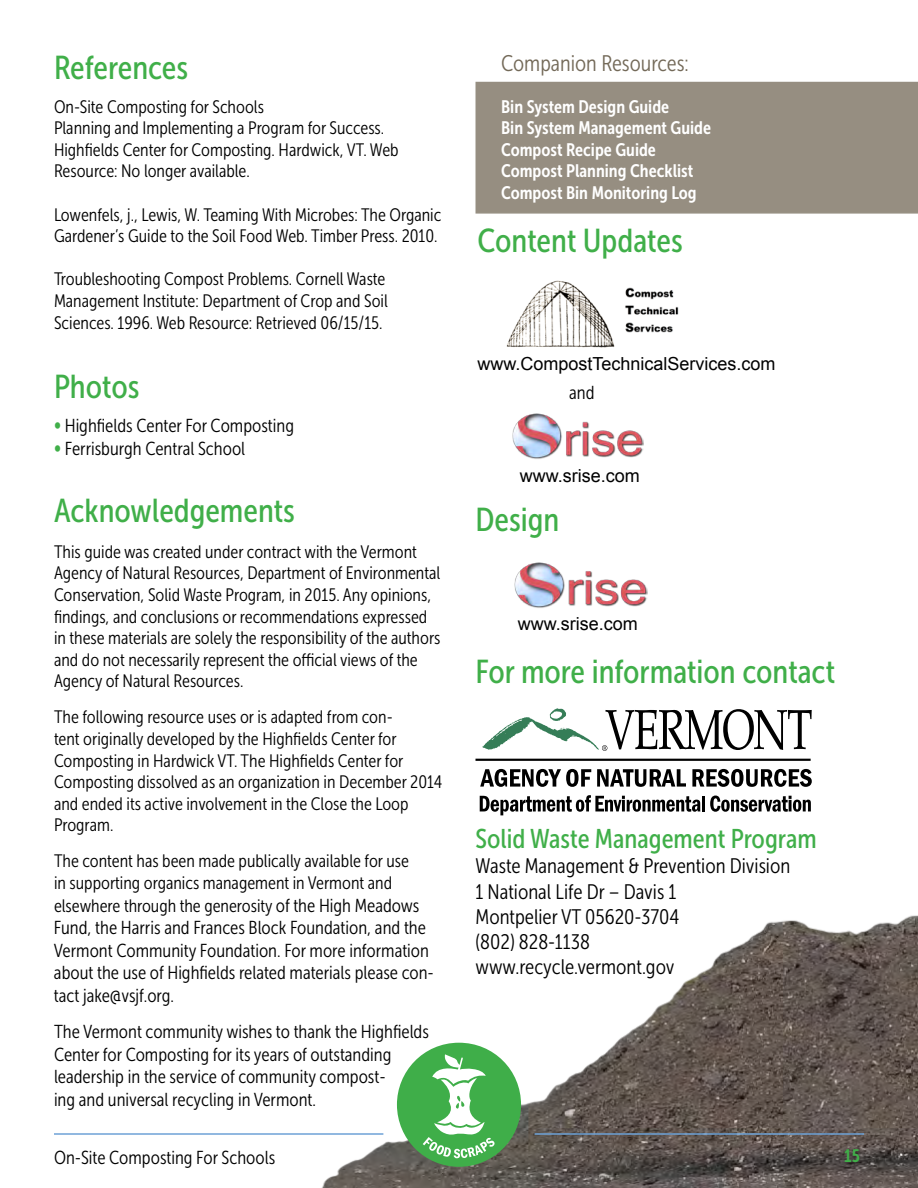
<style>
.page{position:relative;width:918px;height:1188px;background:#fff}
.page>*{position:absolute;margin:0;border:0;box-sizing:border-box;transform-origin:0 0}
.t1{font:33px "Museo Sans Cond 500";color:#40af49}
.t2{font:27px "Museo Sans Cond 500";color:#40af49}
.t3{font:22.5px "Museo Sans Cond 300";color:#736958}
.t4{font:21px/25.2px "Museo Sans Cond 300";color:#000}
.t5{font:18.75px/22.5px "Museo Sans Cond 300";color:#000}
.t6{font:18px/21.6px "Museo Sans Cond 300";color:#000}
.t7{font:18px/21.6px "Museo Sans Cond 700";color:#fff}
.t8{font:18px "Arial";color:#000}
.t9{font:18px "Museo Sans Cond 700";color:#40af49}
.s1{color:#40af49}
.s2{font-size:18.75px}
</style>
<div class="page">
<img style="left:322px;top:915px;width:596px;height:273px">
<img style="left:506px;top:280px;width:173px;height:68px">
<img style="left:514px;top:562px;width:133px;height:46px">
<svg style="left:482px;top:708px;width:330px;height:43px"></svg>
<hr style="left:476px;top:759px;width:335px;height:2px;background:#000">
<svg style="left:480px;top:769px;width:111px;height:18px"></svg>
<svg style="left:597px;top:769px;width:89px;height:18px"></svg>
<svg style="left:692px;top:769px;width:120px;height:18px"></svg>
<svg style="left:480px;top:795px;width:220px;height:20px"></svg>
<hr style="left:702px;top:796px;width:3px;height:15px;background:#000">
<svg style="left:710px;top:796px;width:101px;height:16px"></svg>
<div style="left:397px;top:1043px;width:124px;height:124px;background:#3fae49;border-radius:50%"></div>
<svg style="left:423px;top:1054px;width:72px;height:104px"></svg>
<hr style="left:535px;top:1133px;width:329px;height:2px;background:#6da2d7">
<hr style="left:54px;top:1133px;width:329px;height:2px;background:#6da2d7">
<img style="left:512px;top:413px;width:131px;height:46px">
<div style="left:476px;top:82px;width:442px;height:132px;background:#968e81"></div>
<h1 class="t1" style="left:54px;top:49px;width:136px">References</h1>
<p class="t6" style="left:54px;top:96px;width:346px">On-Site Composting for Schools<br>Planning and Implementing a Program for Success.<br>Highfields Center for Composting. Hardwick, VT. Web Resource: No longer available.</p>
<p class="t6" style="left:54px;top:204px;width:389px">Lowenfels, j., Lewis, W. Teaming With Microbes: The Organic<br>Gardener’s Guide to the Soil Food Web. Timber Press. 2010.</p>
<p class="t6" style="left:54px;top:269px;width:335px">Troubleshooting Compost Problems. Cornell Waste<br>Management Institute: Department of Crop and Soil<br>Sciences. 1996. Web Resource: Retrieved 06/15/15.</p>
<h1 class="t1" style="left:54px;top:369px;width:87px">Photos</h1>
<p class="t5" style="left:54px;top:415px;width:242px"><span class="s1">∞</span> Highfields Center For Composting <span class="s1">∞</span> Ferrisburgh Central School</p>
<h1 class="t1" style="left:54px;top:492px;width:243px">Acknowledgements</h1>
<p class="t6" style="left:54px;top:541px;width:388px">This guide was created under contract with the Vermont Agency of Natural Resources, Department of Environmental Conservation, Solid Waste Program, in 2015. Any opinions, findings, and conclusions or recommendations expressed in these materials are solely the responsibility of the authors and do not necessarily represent the official views of the Agency of Natural Resources.</p>
<p class="t6" style="left:54px;top:707px;width:390px">The following resource uses or is adapted from con-<br>tent originally developed by the Highfields Center for Composting in Hardwick VT. The Highfields Center for Composting dissolved as an organization in December 2014 and ended its active involvement in the Close the Loop Program.</p>
<p class="t6" style="left:54px;top:850px;width:367px;line-height:22px">The content has been made publically available for use in supporting organics management in Vermont and elsewhere through the generosity <span class="s2">of the High Meadows</span></p>
<p class="t5" style="left:54px;top:917px;width:382px">Fund, the Harris and Frances Block Foundation, and the Vermont Community Foundation. For more information about the use of Highfields related materials please con&shy;tact jake@vsjf.org.</p>
<p class="t5" style="left:54px;top:1021px;width:376px">The Vermont community wishes to thank the Highfields Center for Composting for its years of outstanding leadership in the service of community compost-<br>ing and universal recycling in Vermont.</p>
<p class="t3" style="left:501px;top:51px;width:189px">Companion Resources:</p>
<p class="t7" style="left:501px;top:96px;width:212px">Bin System Design Guide<br>Bin System Management Guide<br>Compost Recipe Guide<br>Compost Planning Checklist<br>Compost Bin Monitoring Log</p>
<h1 class="t1" style="left:477px;top:223px;width:207px">Content Updates</h1>
<p class="t8" style="left:477px;top:352px;width:300px">www.CompostTechnicalServices.com</p>
<p class="t5" style="left:569px;top:381px;width:27px">and</p>
<p class="t8" style="left:520px;top:463px;width:122px">www.srise.com</p>
<h1 class="t1" style="left:475px;top:502px;width:85px">Design</h1>
<p class="t8" style="left:518px;top:612px;width:122px">www.srise.com</p>
<h1 class="t1" style="left:476px;top:653px;width:361px">For more information contact</h1>
<h2 class="t2" style="left:476px;top:824px;width:343px">Solid Waste Management Program</h2>
<p class="t4" style="left:476px;top:854px;width:316px">Waste Management &amp; Prevention Division<br>1 National Life Dr – Davis 1<br>Montpelier VT 05620-3704<br>(802) 828-1138 www.recycle.vermont.gov</p>
<p class="t5" style="left:54px;top:1147px;width:223px">On-Site Composting For Schools</p>
<p class="t9" style="left:844px;top:1146px;width:17px">15</p>
</div>
